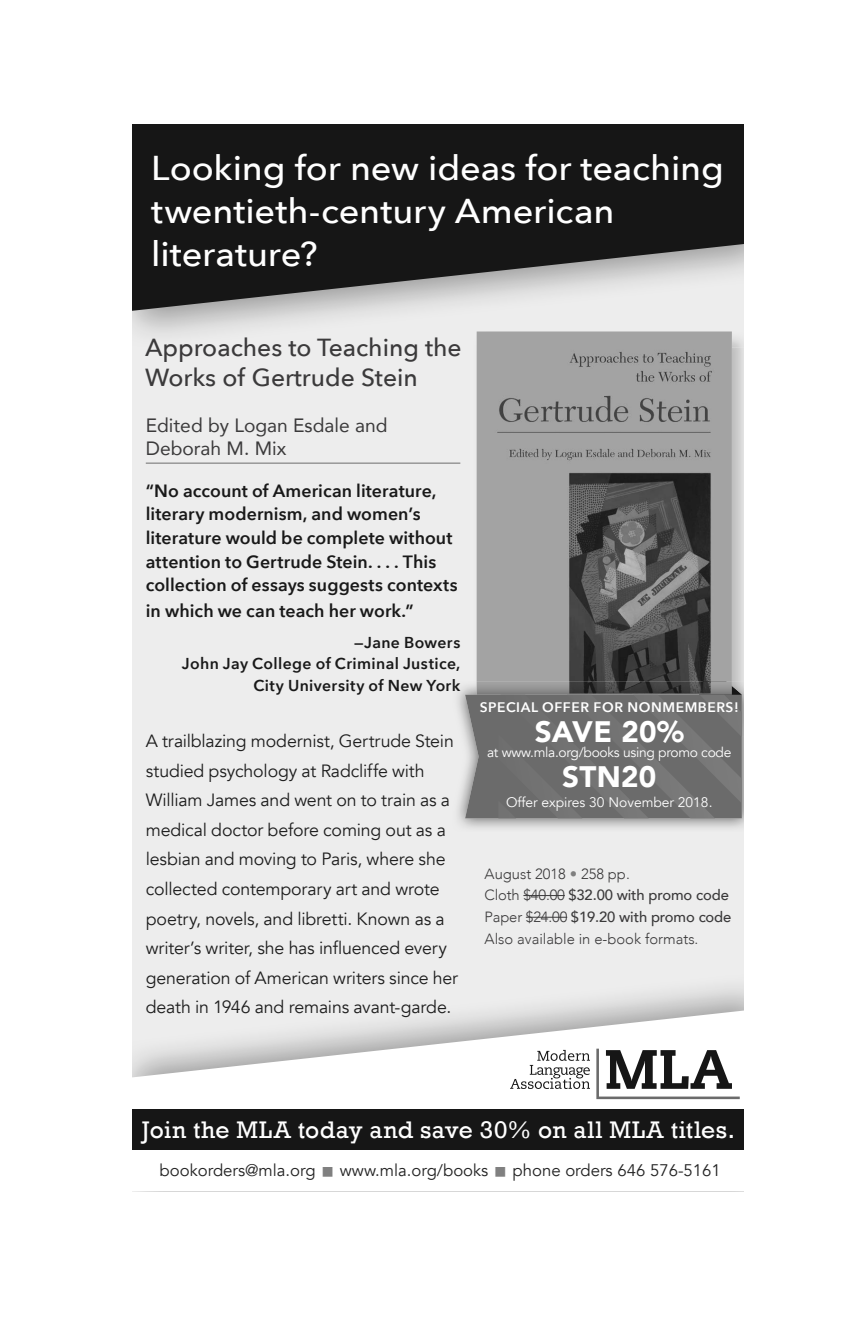
<style>
.page{position:relative;width:864px;height:1332px;background:#fff}
.page>*{position:absolute;margin:0;border:0;box-sizing:border-box;transform-origin:0 0}
.t1{font:500 34.4px/43.4px "Avenir Next";letter-spacing:-.005em;color:#fff;scale:1.05 1}
.t2{font:900 29.6px "Avenir";letter-spacing:.01em;color:#fff}
.t3{font:500 24.6px/29.6px "Avenir Next";color:#3b3a3b}
.t4{font:24.6px "Rockwell";letter-spacing:.02em;color:#fff}
.t5{font:19.2px/23.6px "Avenir";color:#3b3a3b}
.t6{font:17.8px/29.6px "Avenir";letter-spacing:-.01em;color:#1e1e1e}
.t7{font:600 17.8px/23.6px "Avenir Next";letter-spacing:.005em;color:#191919}
.t8{font:16.8px "Avenir";color:#232323}
.t9{font:600 15.8px/21.6px "Avenir Next";letter-spacing:.025em;color:#191919;text-align:right}
.t10{font:300 14.8px/21.6px "Avenir";color:#3b3a3b}
.t11{font:13.8px "Avenir";letter-spacing:-.02em;color:#fff}
.t12{font:13.8px "Avenir";color:#fff}
.t13{font:600 13.8px "Avenir Next";letter-spacing:.04em;color:#fff}
.s1{color:#808080}
.s2{font-weight:500}
</style>
<div class="page">
<div style="left:132px;top:178px;width:612px;height:912px;background:#ededed"></div>
<svg style="left:132px;top:124px;width:612px;height:187px;background:#373737"></svg>
<svg style="left:132px;top:1011px;width:612px;height:89px;fill:#fff"></svg>
<div style="left:132px;top:1109px;width:612px;height:41px;background:#161616"></div>
<svg style="left:510px;top:1050px;width:80px;height:39px;background:#d2d2d2"></svg>
<svg style="left:596px;top:1049px;width:144px;height:50px;background:#a7a7a7"></svg>
<img style="left:477px;top:332px;width:255px;height:333px">
<hr style="left:523px;top:895px;width:42px;height:1px;background:#3b3a3b">
<hr style="left:526px;top:917px;width:41px;height:1px;background:#3b3a3b">
<img style="left:458px;top:681px;width:286px;height:147px">
<svg style="left:465px;top:665px;width:277px;height:153px;background:#747474"></svg>
<img style="left:498px;top:734px;width:3px;height:84px">
<div style="left:501px;top:695px;width:66px;height:123px;background:#6b6b6b"></div>
<img style="left:567px;top:695px;width:148px;height:123px">
<img style="left:633px;top:695px;width:109px;height:108px">
<img style="left:700px;top:695px;width:42px;height:42px">
<hr style="left:146px;top:462px;width:314px;height:2px;background:#969696">
<h1 class="t1" style="left:151px;top:145px;width:547px">Looking for new ideas for teaching twentieth-century American literature?</h1>
<h3 class="t3" style="left:145px;top:332px;width:318px">Approaches to Teaching the<br>Works of Gertrude Stein</h3>
<p class="t5" style="left:146px;top:413px;width:243px">Edited by Logan Esdale and<br>Deborah M. Mix</p>
<p class="t7" style="left:146px;top:478px;width:313px">“No account of American literature, literary modernism, and women’s literature would be complete without attention to Gertrude Stein. . . . This collection of essays suggests contexts</p>
<p class="t7" style="left:146px;top:599px;width:269px">in which we can teach her work.”</p>
<p class="t9" style="left:182px;top:631px;width:280px">—Jane Bowers<br>John Jay College of Criminal Justice,<br>City University of New York</p>
<p class="t6" style="left:146px;top:726px;width:314px">A trailblazing modernist, Gertrude Stein studied psychology at Radcliffe with William James and went on to train as a medical doctor before coming out as a lesbian and moving to Paris, where she collected contemporary art and wrote poetry, novels, and libretti. Known as a writer’s writer, she has influenced every generation of American writers since her death in 1946 and remains avant-garde.</p>
<p class="t13" style="left:480px;top:695px;width:261px">SPECIAL OFFER FOR NONMEMBERS!</p>
<h2 class="t2" style="left:535px;top:706px;width:151px">SAVE 20%</h2>
<p class="t11" style="left:487px;top:744px;width:246px">at www.mla.org/books using promo code</p>
<h2 class="t2" style="left:562px;top:751px;width:96px">STN20</h2>
<p class="t12" style="left:506px;top:794px;width:208px">Offer expires 30 November 2018.</p>
<p class="t10" style="left:485px;top:863px;width:248px">August 2018 <span class="s1">•</span> 258 pp.<br>Cloth $40.00 <span class="s2">$32.00 with promo code<br></span>Paper $24.00 <span class="s2">$19.20 with promo code<br></span>Also available in e-book formats.</p>
<h3 class="t4" style="left:142px;top:1116px;width:594px">Join the MLA today and save 30% on all MLA titles.</h3>
<p class="t8" style="left:160px;top:1161px;width:563px">bookorders@mla.org <span class="s1">■</span> www.mla.org/books <span class="s1">■</span> phone orders 646 576-5161</p>
</div>
